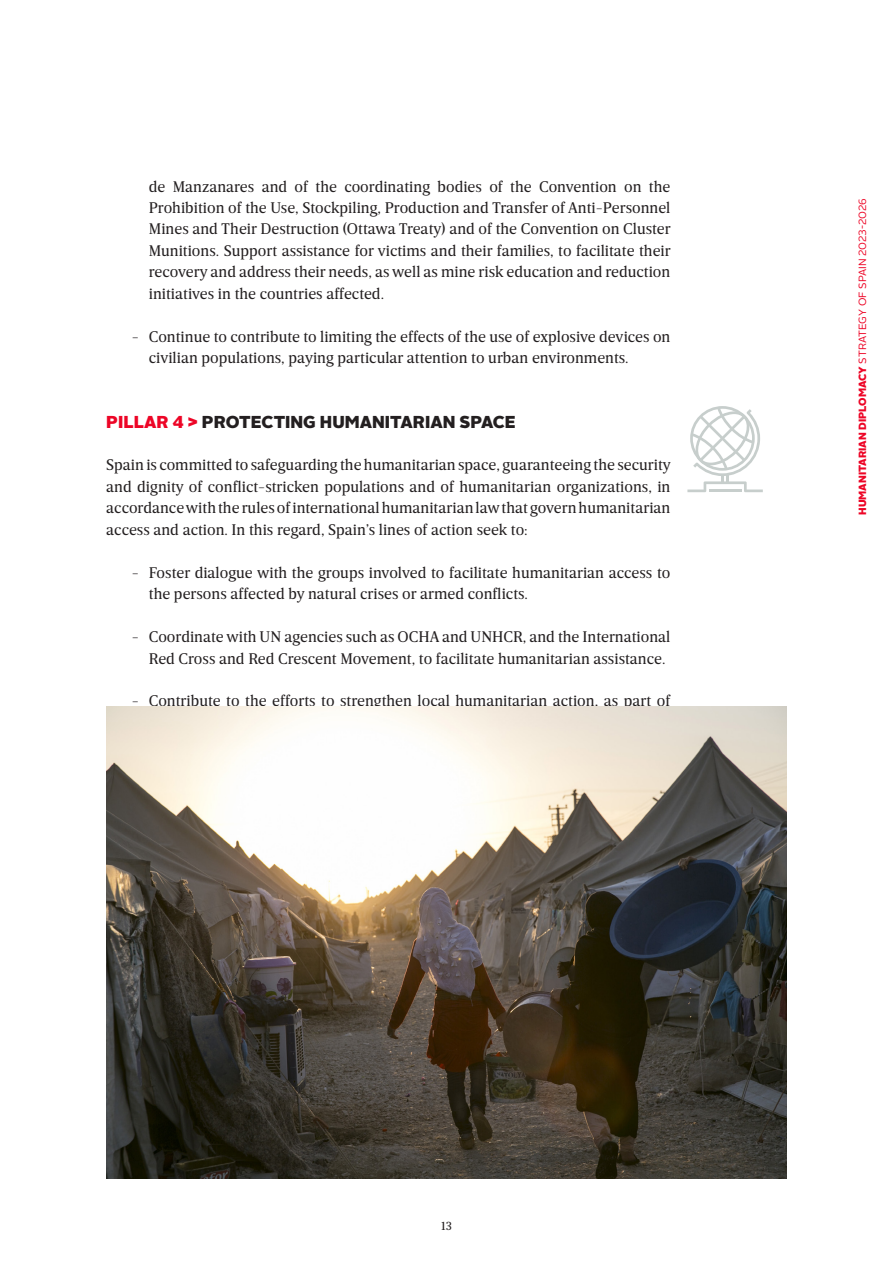
<style>
.page{position:relative;width:893px;height:1263px;background:#fff}
.page>*{position:absolute;margin:0;border:0;box-sizing:border-box;transform-origin:0 0}
.C_TITULO_4{font:900 17.25px "Alright Sans";color:#231f20}
.C_TEXTO_SANGRIA{font:15.75px/21.5px "Breve News";color:#231f20}
.TEXTO{font:15.75px/21.5px "Breve News";color:#231f20;text-align:justify}
.t1{font:12px "Breve News";color:#231f20}
.C_TEXTO_SANGRIA-2{font:10.5px "Alright Sans";letter-spacing:-.005em;color:#ed0526}
.s1{color:#ed0526}
.s2{font-weight:900}
</style>
<div class="page">
<svg style="left:687px;top:406px;width:76px;height:86px"></svg>
<img style="left:106px;top:707px;width:681px;height:471px">
<p class="C_TEXTO_SANGRIA" style="left:149px;top:176px;width:523px;text-align:justify">de Manzanares and of the coordinating bodies of the Convention on the Prohibition of the Use, Stockpiling, Production and Transfer of Anti-Personnel Mines and Their Destruction (Ottawa Treaty) and of the Convention on Cluster Munitions. Support assistance for victims and their families, to facilitate their recovery and address their needs, as well as mine risk education and reduction initiatives in the countries affected.</p>
<p class="C_TEXTO_SANGRIA" style="left:149px;top:326px;width:523px;text-indent:-17px">- Continue to contribute to limiting the effects of the use of explosive devices on civilian populations, paying particular attention to urban environments.</p>
<p class="C_TITULO_4" style="left:106px;top:409px;width:411px"><span class="s1">PILLAR 4 &gt;</span> PROTECTING HUMANITARIAN SPACE</p>
<p class="TEXTO" style="left:106px;top:455px;width:566px">Spain is committed to safeguarding the humanitarian space, guaranteeing the security and dignity of conflict-stricken populations and of humanitarian organizations, in accordance with the rules of international humanitarian law that govern humanitarian access and action. In this regard, Spain’s lines of action seek to:</p>
<p class="C_TEXTO_SANGRIA" style="left:149px;top:562px;width:523px;text-indent:-17px">- Foster dialogue with the groups involved to facilitate humanitarian access to the persons affected by natural crises or armed conflicts.</p>
<p class="C_TEXTO_SANGRIA" style="left:149px;top:626px;width:523px;text-indent:-17px">- Coordinate with UN agencies such as OCHA and UNHCR, and the International<br>Red Cross and Red Crescent Movement, to facilitate humanitarian assistance.</p>
<p class="C_TEXTO_SANGRIA" style="left:132px;top:691px;width:540px">- Contribute to the efforts to strengthen local humanitarian action, as part of</p>
<p class="C_TEXTO_SANGRIA-2" style="left:855px;top:515px;width:318px;rotate:-90deg"><span class="s2">HUMANITARIAN DIPLOMACY</span> STRATEGY OF SPAIN 2023-2026</p>
<p class="t1" style="left:441px;top:1219px;width:12px">13</p>
</div>
